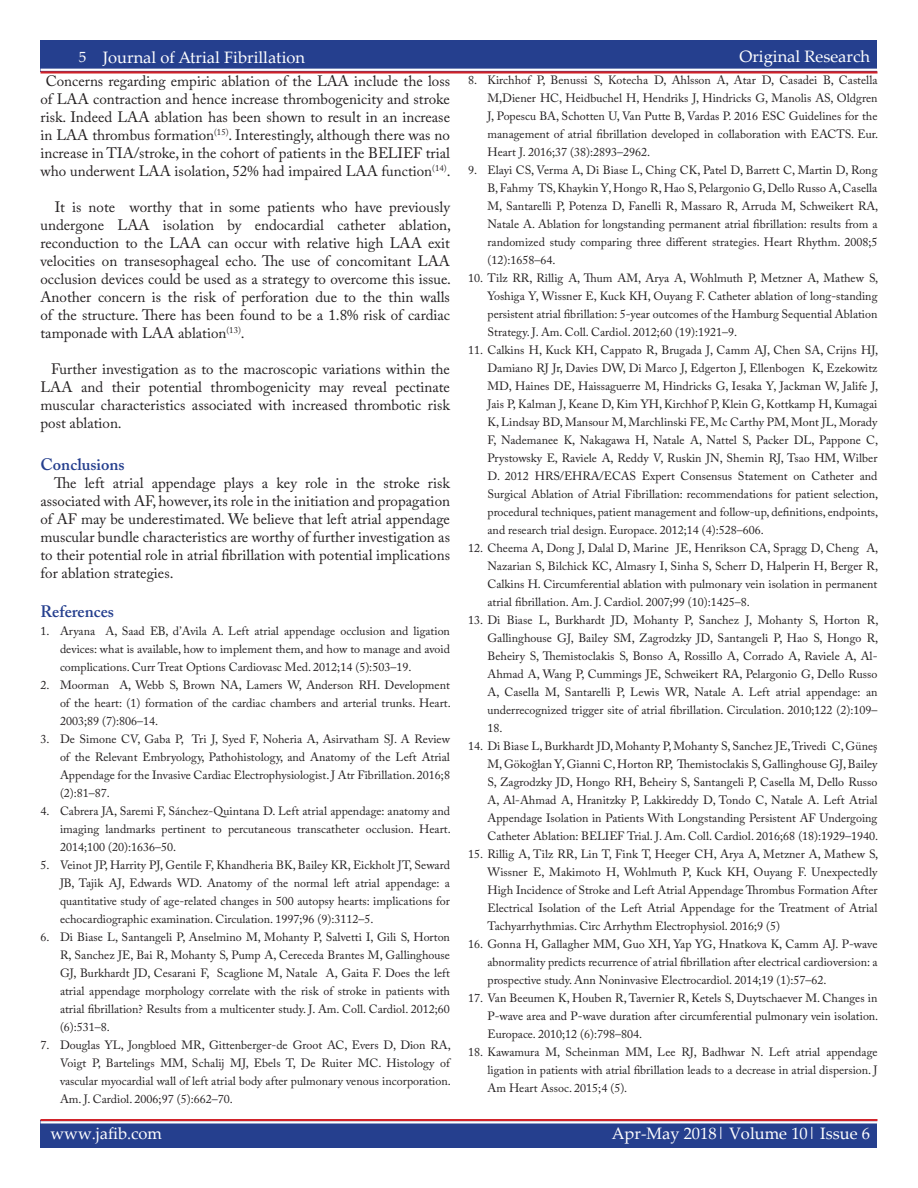
<style>
.page{position:relative;width:918px;height:1188px;background:#fff}
.page>*{position:absolute;margin:0;border:0;box-sizing:border-box;transform-origin:0 0}
.t1{font:16.5px "Palatino Linotype";color:#fff}
._10_Body_Text{font:600 16.5px "Adobe Caslon Pro";color:#253f8e}
._10_Body_Text-2{font:15px/18px "Adobe Caslon Pro";color:#231f20;text-align:justify}
.t2{font:12px/18px "Adobe Caslon Pro";color:#231f20;text-align:justify}
</style>
<div class="page">
<div style="left:40px;top:1120px;width:838px;height:28px;background:#253f8e"></div>
<hr style="left:40px;top:1119px;width:838px;height:2px;background:#d1232a">
<hr style="left:40px;top:1121px;width:838px;height:3px;background:#fff">
<div style="left:40px;top:40px;width:838px;height:32px;background:#253f8e"></div>
<hr style="left:40px;top:71px;width:838px;height:3px;background:#d1232a">
<hr style="left:40px;top:69px;width:838px;height:2px;background:#fff">
<h1 class="t1" style="left:79px;top:48px;width:228px"><sup>5</sup> Journal of Atrial Fibrillation</h1>
<h1 class="t1" style="left:739px;top:45px;width:132px">Original Research</h1>
<h1 class="t1" style="left:746px;top:47px;width:125px">Featured Review</h1>
<p class="t2" style="left:488px;top:71px;width:392px;text-indent:-20px">8. Kirchhof P, Benussi S, Kotecha D, Ahlsson A, Atar D, Casadei B, Castella M,Diener HC, Heidbuchel H, Hendriks J, Hindricks G, Manolis AS, Oldgren J, Popescu BA, Schotten U, Van Putte B, Vardas P. 2016 ESC Guidelines for the management of atrial fibrillation developed in collaboration with EACTS. Eur.<br>Heart J. 2016;37 (38):2893–2962.</p>
<p class="t2" style="left:488px;top:161px;width:392px;text-indent:-20px">9. Elayi CS, Verma A, Di Biase L, Ching CK, Patel D, Barrett C, Martin D, Rong B, Fahmy TS, Khaykin Y, Hongo R, Hao S, Pelargonio G, Dello Russo A, Casella M, Santarelli P, Potenza D, Fanelli R, Massaro R, Arruda M, Schweikert RA, Natale A. Ablation for longstanding permanent atrial fibrillation: results from a randomized study comparing three different strategies. Heart Rhythm. 2008;5 (12):1658–64.</p>
<p class="t2" style="left:488px;top:269px;width:392px;text-indent:-20px">10. Tilz RR, Rillig A, Thum AM, Arya A, Wohlmuth P, Metzner A, Mathew S, Yoshiga Y, Wissner E, Kuck KH, Ouyang F. Catheter ablation of long-standing persistent atrial fibrillation: 5-year outcomes of the Hamburg Sequential Ablation Strategy. J. Am. Coll. Cardiol. 2012;60 (19):1921–9.</p>
<p class="t2" style="left:488px;top:341px;width:392px;text-indent:-20px">11. Calkins H, Kuck KH, Cappato R, Brugada J, Camm AJ, Chen SA, Crijns HJ, Damiano RJ Jr, Davies DW, Di Marco J, Edgerton J, Ellenbogen K, Ezekowitz MD, Haines DE, Haissaguerre M, Hindricks G, Iesaka Y, Jackman W, Jalife J, Jais P, Kalman J, Keane D, Kim YH, Kirchhof P, Klein G, Kottkamp H, Kumagai K, Lindsay BD, Mansour M, Marchlinski FE, Mc Carthy PM, Mont JL, Morady F, Nademanee K, Nakagawa H, Natale A, Nattel S, Packer DL, Pappone C, Prystowsky E, Raviele A, Reddy V, Ruskin JN, Shemin RJ, Tsao HM, Wilber D. 2012 HRS/EHRA/ECAS Expert Consensus Statement on Catheter and Surgical Ablation of Atrial Fibrillation: recommendations for patient selection, procedural techniques, patient management and follow-up, definitions, endpoints, and research trial design. Europace. 2012;14 (4):528–606.</p>
<p class="t2" style="left:488px;top:539px;width:392px;text-indent:-20px">12. Cheema A, Dong J, Dalal D, Marine JE, Henrikson CA, Spragg D, Cheng A, Nazarian S, Bilchick KC, Almasry I, Sinha S, Scherr D, Halperin H, Berger R, Calkins H. Circumferential ablation with pulmonary vein isolation in permanent atrial fibrillation. Am. J. Cardiol. 2007;99 (10):1425–8.</p>
<p class="t2" style="left:488px;top:611px;width:392px;text-indent:-20px">13. Di Biase L, Burkhardt JD, Mohanty P, Sanchez J, Mohanty S, Horton R, Gallinghouse GJ, Bailey SM, Zagrodzky JD, Santangeli P, Hao S, Hongo R, Beheiry S, Themistoclakis S, Bonso A, Rossillo A, Corrado A, Raviele A, Al-Ahmad A, Wang P, Cummings JE, Schweikert RA, Pelargonio G, Dello Russo A, Casella M, Santarelli P, Lewis WR, Natale A. Left atrial appendage: an underrecognized trigger site of atrial fibrillation. Circulation. 2010;122 (2):109– 18.</p>
<p class="t2" style="left:488px;top:737px;width:392px;text-indent:-20px">14. Di Biase L, Burkhardt JD, Mohanty P, Mohanty S, Sanchez JE, Trivedi C, Güneş M, Gökoğlan Y, Gianni C, Horton RP, Themistoclakis S, Gallinghouse GJ, Bailey S, Zagrodzky JD, Hongo RH, Beheiry S, Santangeli P, Casella M, Dello Russo A, Al-Ahmad A, Hranitzky P, Lakkireddy D, Tondo C, Natale A. Left Atrial Appendage Isolation in Patients With Longstanding Persistent AF Undergoing Catheter Ablation: BELIEF Trial. J. Am. Coll. Cardiol. 2016;68 (18):1929–1940.</p>
<p class="t2" style="left:488px;top:845px;width:392px;text-indent:-20px">15. Rillig A, Tilz RR, Lin T, Fink T, Heeger CH, Arya A, Metzner A, Mathew S, Wissner E, Makimoto H, Wohlmuth P, Kuck KH, Ouyang F. Unexpectedly High Incidence of Stroke and Left Atrial Appendage Thrombus Formation After Electrical Isolation of the Left Atrial Appendage for the Treatment of Atrial Tachyarrhythmias. Circ Arrhythm Electrophysiol. 2016;9 (5)</p>
<p class="t2" style="left:488px;top:935px;width:392px;text-indent:-20px">16. Gonna H, Gallagher MM, Guo XH, Yap YG, Hnatkova K, Camm AJ. P-wave abnormality predicts recurrence of atrial fibrillation after electrical cardioversion: a prospective study. Ann Noninvasive Electrocardiol. 2014;19 (1):57–62.</p>
<p class="t2" style="left:488px;top:989px;width:392px;text-indent:-20px">17. Van Beeumen K, Houben R, Tavernier R, Ketels S, Duytschaever M. Changes in P-wave area and P-wave duration after circumferential pulmonary vein isolation.<br>Europace. 2010;12 (6):798–804.</p>
<p class="t2" style="left:488px;top:1043px;width:392px;text-indent:-20px">18. Kawamura M, Scheinman MM, Lee RJ, Badhwar N. Left atrial appendage ligation in patients with atrial fibrillation leads to a decrease in atrial dispersion. J Am Heart Assoc. 2015;4 (5).</p>
<p class="_10_Body_Text-2" style="left:40px;top:72px;width:412px;text-align:center">Concerns regarding empiric ablation of the LAA include the loss of LAA contraction and hence increase thrombogenicity and stroke risk. Indeed LAA ablation has been shown to result in an increase in LAA thrombus formation<sup>(15)</sup>. Interestingly, although there was no increase in TIA/stroke, in the cohort of patients in the BELIEF trial who underwent LAA isolation, 52% had impaired LAA function<sup>(14)</sup>.</p>
<p class="_10_Body_Text-2" style="left:40px;top:198px;width:412px;text-indent:14px">It is note worthy that in some patients who have previously undergone LAA isolation by endocardial catheter ablation, reconduction to the LAA can occur with relative high LAA exit velocities on transesophageal echo. The use of concomitant LAA occlusion devices could be used as a strategy to overcome this issue.<br>Another concern is the risk of perforation due to the thin walls of the structure. There has been found to be a 1.8% risk of cardiac tamponade with LAA ablation<sup>(13)</sup>.</p>
<p class="_10_Body_Text-2" style="left:40px;top:360px;width:411px;text-indent:11px">Further investigation as to the macroscopic variations within the LAA and their potential thrombogenicity may reveal pectinate muscular characteristics associated with increased thrombotic risk post ablation.</p>
<p class="_10_Body_Text" style="left:40px;top:455px;width:86px">Conclusions</p>
<p class="_10_Body_Text-2" style="left:40px;top:474px;width:411px;text-indent:14px">The left atrial appendage plays a key role in the stroke risk associated with AF, however, its role in the initiation and propagation of AF may be underestimated. We believe that left atrial appendage muscular bundle characteristics are worthy of further investigation as to their potential role in atrial fibrillation with potential implications for ablation strategies.</p>
<p class="_10_Body_Text" style="left:40px;top:602px;width:75px">References</p>
<p class="t2" style="left:60px;top:622px;width:392px;text-indent:-20px">1. Aryana A, Saad EB, d’Avila A. Left atrial appendage occlusion and ligation devices: what is available, how to implement them, and how to manage and avoid complications. Curr Treat Options Cardiovasc Med. 2012;14 (5):503–19.</p>
<p class="t2" style="left:60px;top:676px;width:392px;text-indent:-20px">2. Moorman A, Webb S, Brown NA, Lamers W, Anderson RH. Development of the heart: (1) formation of the cardiac chambers and arterial trunks. Heart.<br>2003;89 (7):806–14.</p>
<p class="t2" style="left:60px;top:730px;width:392px;text-indent:-20px">3. De Simone CV, Gaba P, Tri J, Syed F, Noheria A, Asirvatham SJ. A Review of the Relevant Embryology, Pathohistology, and Anatomy of the Left Atrial Appendage for the Invasive Cardiac Electrophysiologist. J Atr Fibrillation. 2016;8 (2):81–87.</p>
<p class="t2" style="left:60px;top:802px;width:392px;text-indent:-20px">4. Cabrera JA, Saremi F, Sánchez-Quintana D. Left atrial appendage: anatomy and imaging landmarks pertinent to percutaneous transcatheter occlusion. Heart.<br>2014;100 (20):1636–50.</p>
<p class="t2" style="left:60px;top:856px;width:391px;text-indent:-20px">5. Veinot JP, Harrity PJ, Gentile F, Khandheria BK, Bailey KR, Eickholt JT, Seward JB, Tajik AJ, Edwards WD. Anatomy of the normal left atrial appendage: a quantitative study of age-related changes in 500 autopsy hearts: implications for echocardiographic examination. Circulation. 1997;96 (9):3112–5.</p>
<p class="t2" style="left:60px;top:928px;width:392px;text-indent:-20px">6. Di Biase L, Santangeli P, Anselmino M, Mohanty P, Salvetti I, Gili S, Horton R, Sanchez JE, Bai R, Mohanty S, Pump A, Cereceda Brantes M, Gallinghouse GJ, Burkhardt JD, Cesarani F, Scaglione M, Natale A, Gaita F. Does the left atrial appendage morphology correlate with the risk of stroke in patients with atrial fibrillation? Results from a multicenter study. J. Am. Coll. Cardiol. 2012;60 (6):531–8.</p>
<p class="t2" style="left:60px;top:1036px;width:392px;text-indent:-20px">7. Douglas YL, Jongbloed MR, Gittenberger-de Groot AC, Evers D, Dion RA, Voigt P, Bartelings MM, Schalij MJ, Ebels T, De Ruiter MC. Histology of vascular myocardial wall of left atrial body after pulmonary venous incorporation.<br>Am. J. Cardiol. 2006;97 (5):662–70.</p>
<h1 class="t1" style="left:51px;top:1122px;width:113px">www.jafib.com</h1>
<h1 class="t1" style="left:612px;top:1122px;width:260px">Apr-May 2018| Volume 10| Issue 6</h1>
</div>
